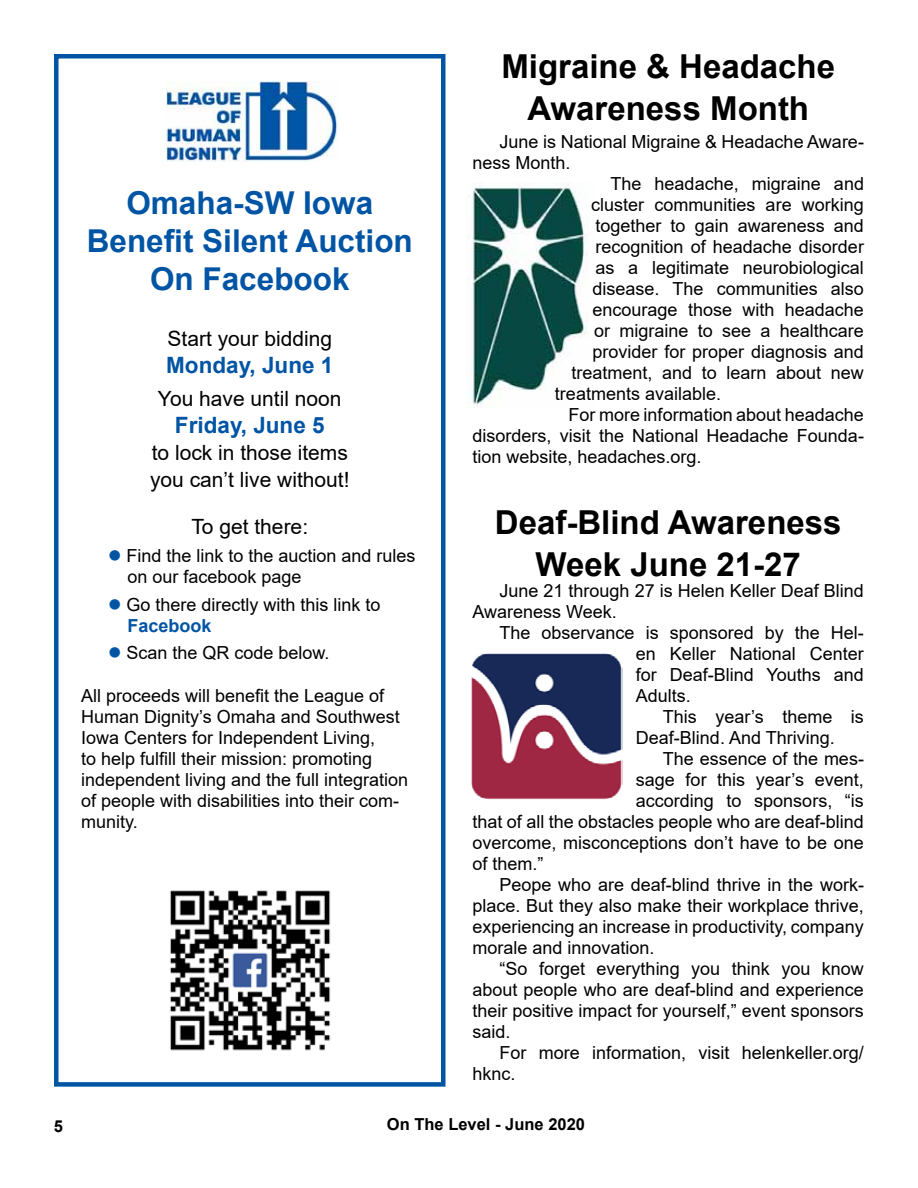
<style>
.page{position:relative;width:918px;height:1188px;background:#fff}
.page>*{position:absolute;margin:0;border:0;box-sizing:border-box;transform-origin:0 0}
.t1{font:700 33px/42px "Arial";color:#000;text-align:center}
.t2{font:700 31.5px/37.8px "Arial";color:#0054a4;text-align:center}
.t3{font:700 22.5px "Arial";color:#0054a4}
.t4{font:21px/27px "Arial";color:#000}
.t5{font:18px/21px "Arial";color:#000}
.t6{font:700 16.5px "Arial";color:#000}
.s1{color:#0054a4}
.s2{font-weight:700;color:#0054a4}
</style>
<div class="page">
<img style="left:468px;top:183px;width:120px;height:225px">
<img style="left:471px;top:653px;width:151px;height:146px">
<img style="left:170px;top:890px;width:161px;height:161px">
<img style="left:167px;top:81px;width:171px;height:81px">
<div style="left:54px;top:54px;width:392px;height:1033px;border:4px solid #0054a4"></div>
<h2 class="t2" style="left:87px;top:185px;width:328px">Omaha-SW Iowa<br>Benefit Silent Auction<br>On Facebook</h2>
<p class="t4" style="left:168px;top:325px;width:166px">Start your bidding</p>
<p class="t3" style="left:166px;top:349px;width:169px">Monday, June 1</p>
<p class="t4" style="left:158px;top:385px;width:185px">You have until noon</p>
<p class="t3" style="left:175px;top:409px;width:151px">Friday, June 5</p>
<p class="t4" style="left:150px;top:439px;width:201px">to lock in those items you can’t live without!</p>
<p class="t4" style="left:191px;top:513px;width:118px">To get there:</p>
<p class="t5" style="left:128px;top:545px;width:290px;text-indent:-19px"><span class="s1">●</span> Find the link to the auction and rules on our facebook page</p>
<p class="t5" style="left:128px;top:594px;width:255px;text-indent:-19px"><span class="s1">●</span> Go there directly with this link to<br><span class="s2">Facebook</span></p>
<p class="t5" style="left:108px;top:642px;width:223px"><span class="s1">●</span> Scan the QR code below.</p>
<p class="t5" style="left:81px;top:685px;width:329px">All proceeds will benefit the League of Human Dignity’s Omaha and Southwest Iowa Centers for Independent Living,<br>to help fulfill their mission: promoting independent living and the full integration of people with disabilities into their com&shy;munity.</p>
<h1 class="t1" style="left:501px;top:46px;width:335px">Migraine &amp; Headache<br>Awareness Month</h1>
<p class="t5" style="left:500px;top:131px;width:366px">June is National Migraine &amp; Headache Aware-</p>
<p class="t5" style="left:472px;top:152px;width:100px">ness Month.</p>
<p class="t5" style="left:611px;top:173px;width:255px">The headache, migraine and</p>
<p class="t5" style="left:591px;top:194px;width:274px">cluster communities are working</p>
<p class="t5" style="left:596px;top:215px;width:270px">together to gain awareness and</p>
<p class="t5" style="left:596px;top:236px;width:270px">recognition of headache disorder</p>
<p class="t5" style="left:596px;top:257px;width:270px">as a legitimate neurobiological</p>
<p class="t5" style="left:593px;top:278px;width:273px">disease. The communities also</p>
<p class="t5" style="left:593px;top:299px;width:273px">encourage those with headache</p>
<p class="t5" style="left:594px;top:320px;width:271px">or migraine to see a healthcare</p>
<p class="t5" style="left:593px;top:341px;width:273px">provider for proper diagnosis and</p>
<p class="t5" style="left:572px;top:362px;width:294px">treatment, and to learn about new</p>
<p class="t5" style="left:555px;top:383px;width:168px">treatments available.</p>
<p class="t5" style="left:568px;top:404px;width:297px">For more information about headache</p>
<p class="t5" style="left:472px;top:425px;width:393px">disorders, visit the National Headache Founda-</p>
<p class="t5" style="left:472px;top:446px;width:231px">tion website, headaches.org.</p>
<h1 class="t1" style="left:495px;top:502px;width:348px">Deaf-Blind Awareness<br>Week June 21-27</h1>
<p class="t5" style="left:472px;top:580px;width:393px;text-indent:27px">June 21 through 27 is Helen Keller Deaf Blind<br>Awareness Week.</p>
<p class="t5" style="left:636px;top:622px;width:230px;text-align:justify;text-indent:-136px">The observance is sponsored by the Hel&shy;en Keller National Center for Deaf-Blind Youths and Adults.</p>
<p class="t5" style="left:636px;top:706px;width:229px;text-indent:27px">This year’s theme is<br>Deaf-Blind. And Thriving.</p>
<p class="t5" style="left:663px;top:748px;width:203px">The essence of the mes-</p>
<p class="t5" style="left:636px;top:769px;width:230px">sage for this year’s event,</p>
<p class="t5" style="left:636px;top:790px;width:229px">according to sponsors, “is</p>
<p class="t5" style="left:472px;top:811px;width:393px">that of all the obstacles people who are deaf-blind</p>
<p class="t5" style="left:472px;top:832px;width:393px">overcome, misconceptions don’t have to be one</p>
<p class="t5" style="left:472px;top:853px;width:73px">of them.”</p>
<p class="t5" style="left:500px;top:874px;width:366px">Peope who are deaf-blind thrive in the work-</p>
<p class="t5" style="left:472px;top:895px;width:393px">place. But they also make their workplace thrive,</p>
<p class="t5" style="left:472px;top:916px;width:393px">experiencing an increase in productivity, company</p>
<p class="t5" style="left:472px;top:937px;width:184px">morale and innovation.</p>
<p class="t5" style="left:500px;top:958px;width:366px">“So forget everything you think you know</p>
<p class="t5" style="left:472px;top:979px;width:393px">about people who are deaf-blind and experience</p>
<p class="t5" style="left:472px;top:1000px;width:393px">their positive impact for yourself,” event sponsors</p>
<p class="t5" style="left:472px;top:1021px;width:40px">said.</p>
<p class="t5" style="left:500px;top:1042px;width:366px">For more information, visit helenkeller.org/</p>
<p class="t5" style="left:472px;top:1063px;width:45px">hknc.</p>
<p class="t6" style="left:54px;top:1114px;width:11px">5</p>
<p class="t6" style="left:387px;top:1113px;width:200px">On The Level - June 2020</p>
</div>
